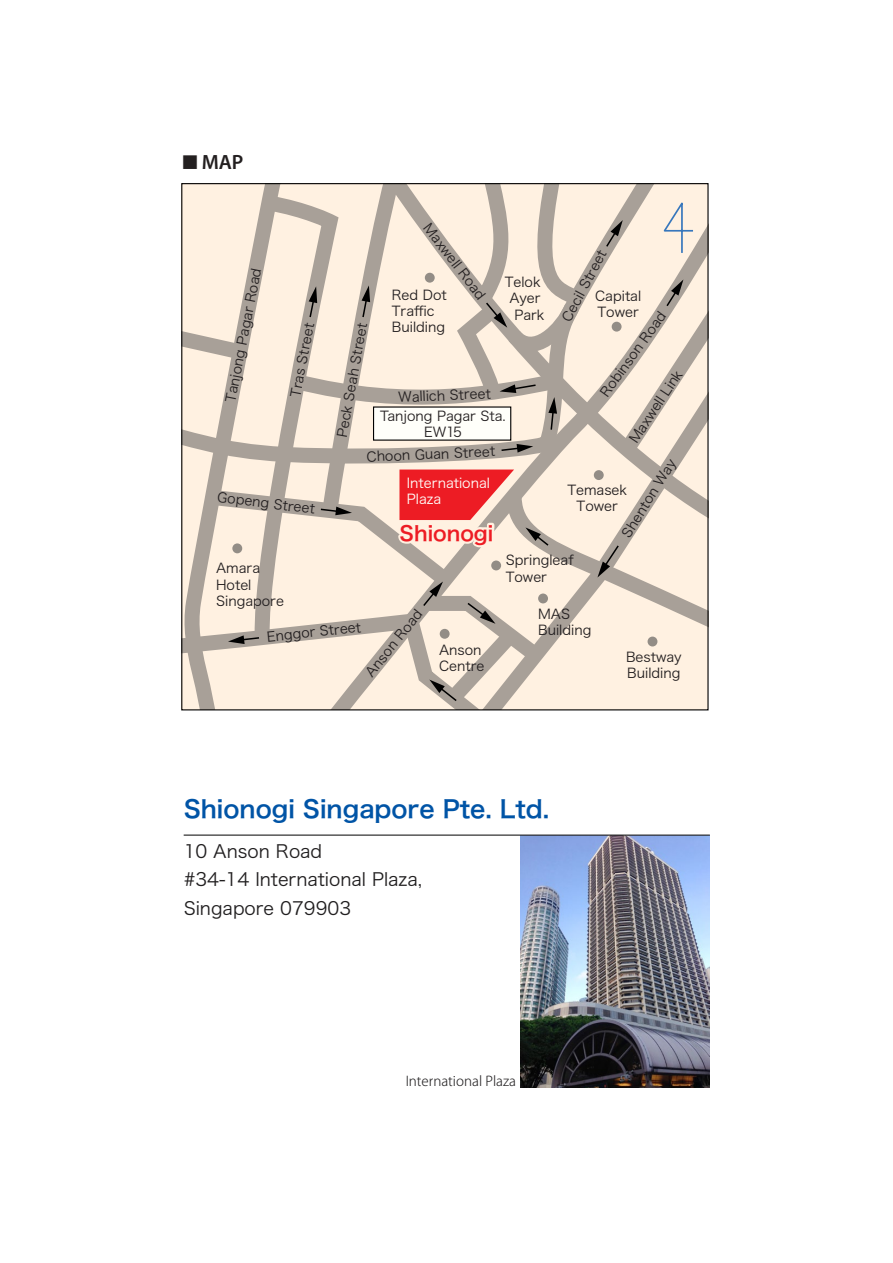
<style>
.page{position:relative;width:893px;height:1263px;background:#fff}
.page>*{position:absolute;margin:0;border:0;box-sizing:border-box;transform-origin:0 0}
.t1{font:24px "Hira Kaku Pro W6";color:#0054a6}
.t2{font:600 20.7px "Myriad Pro";color:#231f20}
.t3{font:20.25px "Hira Kaku Pro W6";color:#ed1c24}
.t4{font:18px/28.5px "Hira Kaku Pro W3";color:#211f20}
.t5{font:13.5px/16.2px "Hira Kaku Pro W3";color:#231f20}
.t6{font:13.5px/16.2px "Hira Kaku Pro W3";color:#fffffa}
.t7{font:300 13.5px "Koz Go Pro";color:#211f20}
.s1{font-family:"Hira Kaku Pro W6";font-weight:400;font-size:18px}
</style>
<div class="page">
<img style="left:521px;top:836px;width:189px;height:251px">
<hr style="left:184px;top:835px;width:526px;height:1px;background:#000">
<svg style="left:182px;top:184px;width:526px;height:526px;background:#e5d5c8"></svg>
<h2 class="t2" style="left:181px;top:149px;width:64px"><span class="s1">■</span>MAP</h2>
<p class="t5" style="left:221px;top:400px;width:138px;rotate:-79deg">Tanjong Pagar Road</p>
<p class="t5" style="left:286px;top:395px;width:77px;rotate:-79deg">Tras Street</p>
<p class="t5" style="left:219px;top:488px;width:100px;rotate:7deg">Gopeng Street</p>
<p class="t5" style="left:333px;top:435px;width:117px;rotate:-80deg">Peck Seah Street</p>
<p class="t5" style="left:433px;top:220px;width:93px;rotate:52deg">Maxwell Road</p>
<p class="t5" style="left:392px;top:286px;width:56px">Red Dot<br>Traffic<br>Building</p>
<p class="t5" style="left:505px;top:273px;width:41px;text-align:right">Telok<br>Ayer<br>Park</p>
<p class="t5" style="left:398px;top:388px;width:94px;rotate:-2deg">Wallich Street</p>
<p class="t5" style="left:380px;top:406px;width:127px;text-align:center">Tanjong Pagar Sta.<br>EW15</p>
<p class="t5" style="left:366px;top:448px;width:130px;rotate:-3deg">Choon Guan Street</p>
<p class="t6" style="left:407px;top:474px;width:85px">International<br>Plaza</p>
<h3 class="t3" style="left:400px;top:515px;width:95px">Shionogi</h3>
<p class="t5" style="left:558px;top:316px;width:80px;rotate:-62deg">Cecil Street</p>
<p class="t5" style="left:595px;top:287px;width:48px">Capital<br>Tower</p>
<p class="t5" style="left:596px;top:390px;width:103px;rotate:-54deg">Robinson Road</p>
<p class="t5" style="left:625px;top:436px;width:86px;rotate:-56deg">Maxwell Link</p>
<p class="t5" style="left:618px;top:531px;width:91px;rotate:-58deg">Shenton Way</p>
<p class="t5" style="left:567px;top:481px;width:61px;text-align:center">Temasek<br>Tower</p>
<p class="t5" style="left:216px;top:559px;width:69px">Amara<br>Hotel<br>Singapore</p>
<p class="t5" style="left:361px;top:669px;width:83px;rotate:-51deg">Anson Road</p>
<p class="t5" style="left:266px;top:628px;width:96px;rotate:-6deg">Enggor Street</p>
<p class="t5" style="left:439px;top:640px;width:47px">Anson<br>Centre</p>
<p class="t5" style="left:506px;top:551px;width:70px">Springleaf<br>Tower</p>
<p class="t5" style="left:538px;top:605px;width:55px">MAS<br>Building</p>
<p class="t5" style="left:626px;top:647px;width:57px">Bestway<br>Building</p>
<h1 class="t1" style="left:184px;top:787px;width:367px">Shionogi Singapore Pte. Ltd.</h1>
<h3 class="t4" style="left:184px;top:835px;width:240px">10 Anson Road<br>#34-14 International Plaza,<br>Singapore 079903</h3>
<p class="t7" style="left:406px;top:1073px;width:112px">International Plaza</p>
</div>
